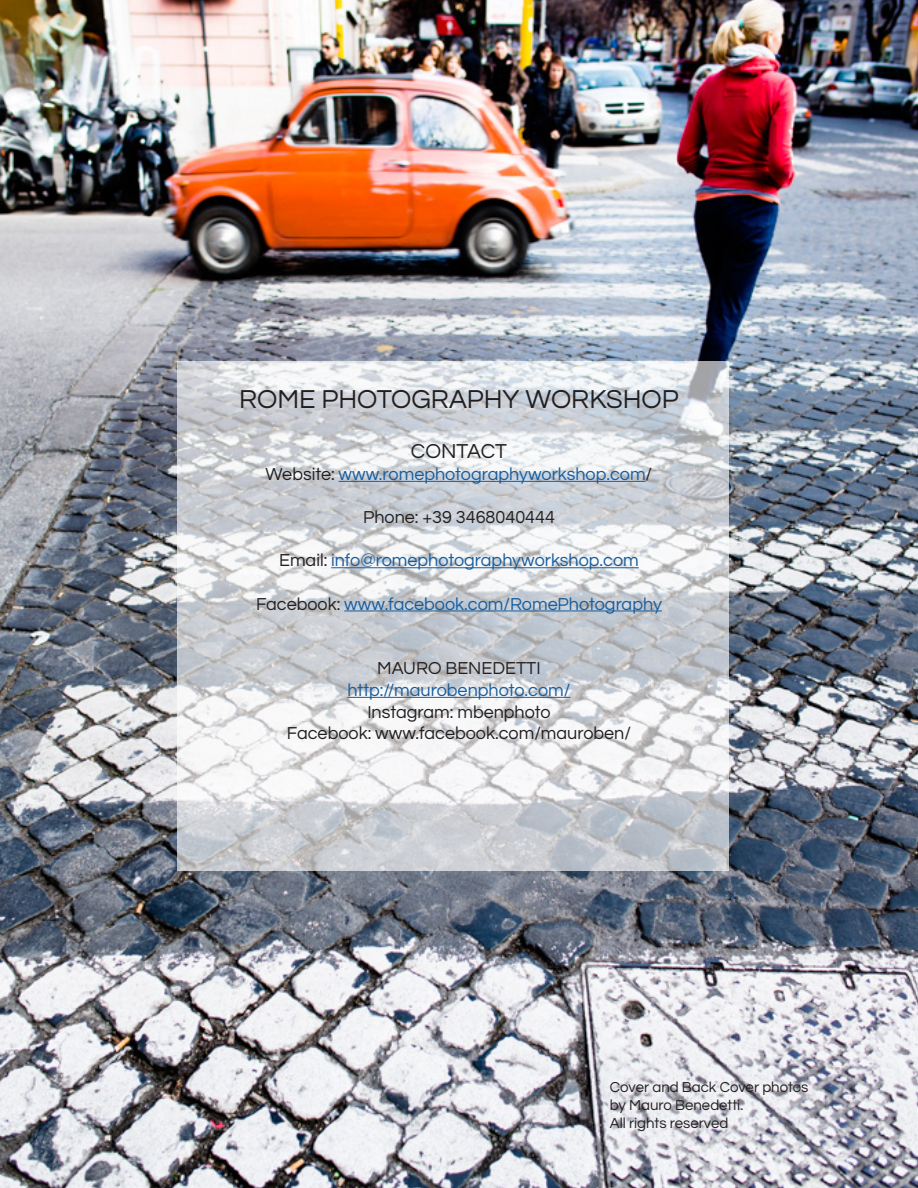
<style>
.page{position:relative;width:918px;height:1188px;background:#fff}
.page>*{position:absolute;margin:0;border:0;box-sizing:border-box;transform-origin:0 0}
.t1{font:27px "Questrial";color:#231f20}
.t2{font:21px "Questrial";letter-spacing:-.005em;color:#231f20}
.t3{font:18px "Questrial";color:#175d9e}
.t4{font:18px "Questrial";color:#231f20}
.t5{font:15px "Questrial";color:#231f20}
.s1{color:#231f20}
</style>
<div class="page">
<img style="left:0;top:0;width:918px;height:1188px">
<svg style="left:177px;top:361px;width:551px;height:509px"></svg>
<hr style="left:339px;top:481px;width:307px;height:1px;background:#175d9e">
<hr style="left:331px;top:567px;width:308px;height:1px;background:#175d9e">
<hr style="left:344px;top:611px;width:318px;height:1px;background:#175d9e">
<hr style="left:348px;top:697px;width:222px;height:1px;background:#175d9e">
<p class="t1" style="left:239px;top:386px;width:441px">ROME PHOTOGRAPHY WORKSHOP</p>
<p class="t2" style="left:411px;top:441px;width:98px">CONTACT</p>
<p class="t3" style="left:266px;top:465px;width:388px"><span class="s1">Website:</span> www.romephotographyworkshop.com<span class="s1">/</span></p>
<p class="t4" style="left:363px;top:508px;width:193px">Phone: +39 3468040444</p>
<p class="t3" style="left:279px;top:552px;width:361px"><span class="s1">Email:</span> info@romephotographyworkshop.com</p>
<p class="t3" style="left:256px;top:595px;width:407px"><span class="s1">Facebook:</span> www.facebook.com/RomePhotography</p>
<p class="t4" style="left:377px;top:660px;width:165px">MAURO BENEDETTI</p>
<p class="t3" style="left:348px;top:681px;width:224px">http://maurobenphoto.com/</p>
<p class="t4" style="left:367px;top:703px;width:185px">Instagram: mbenphoto</p>
<p class="t4" style="left:287px;top:724px;width:346px">Facebook: www.facebook.com/mauroben/</p>
<p class="t5" style="left:610px;top:1080px;width:200px">Cover and Back Cover photos</p>
<p class="t5" style="left:610px;top:1098px;width:135px">by Mauro Benedetti.</p>
<p class="t5" style="left:610px;top:1116px;width:120px">All rights reserved</p>
</div>
